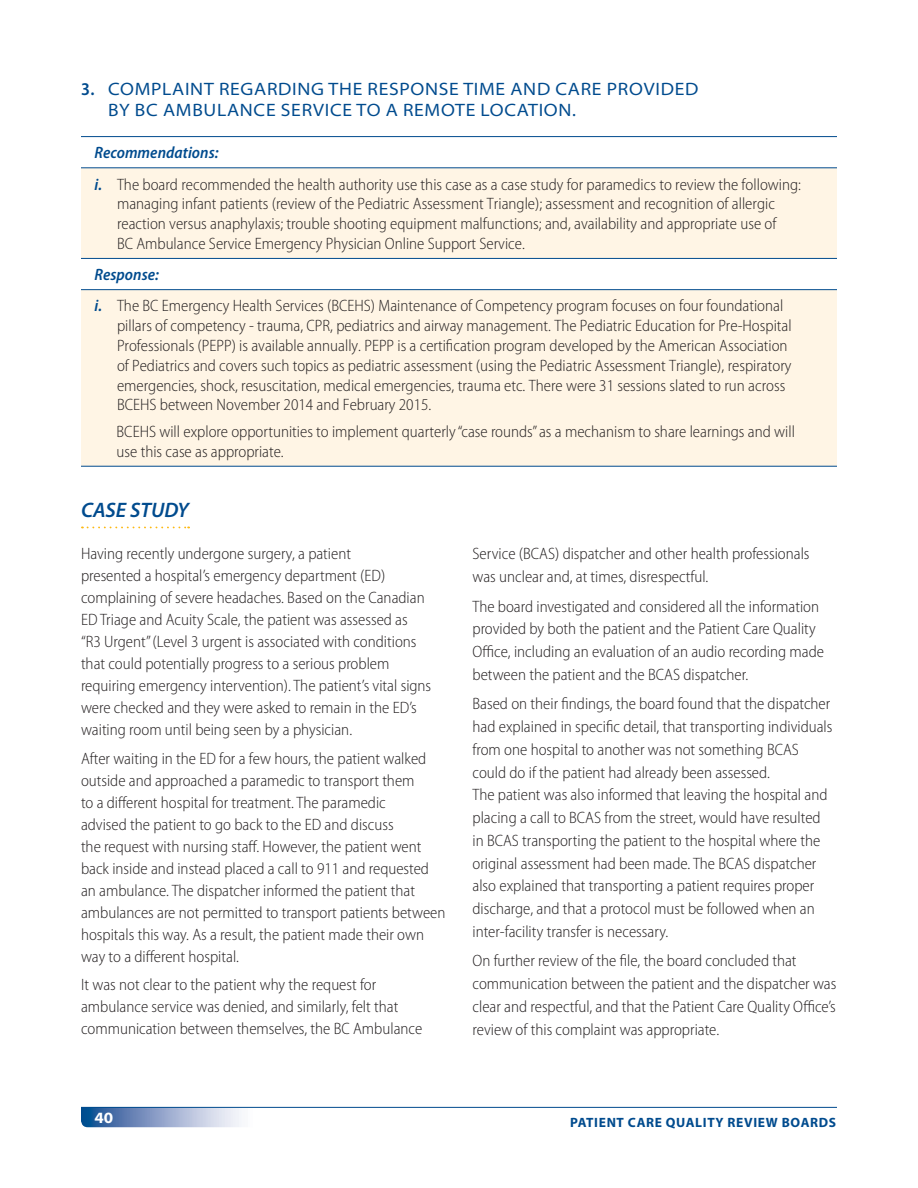
<style>
.page{position:relative;width:918px;height:1188px;background:#fff}
.page>*{position:absolute;margin:0;border:0;box-sizing:border-box;transform-origin:0 0}
.t1{font:italic 600 21px "Myriad Pro";color:#004b8e}
.t2{font:semi-expanded 18px/22px "Myriad Pro";letter-spacing:.04em;color:#004b8e}
.Body_Split_2_Col{font:300 semi-condensed 16.5px/22px "Myriad Pro";color:#231f20}
.Bullets_i_Indent{font:300 semi-condensed 16.5px/19.8px "Myriad Pro";color:#231f20}
.Recommendation_Respo{font:italic 600 semi-condensed 16.5px "Myriad Pro";letter-spacing:.005em;color:#004b8e}
.t3{font:700 semi-expanded 15.75px "Myriad Pro";color:#fff}
.t4{font:700 13.5px "Myriad Pro";letter-spacing:.05em;color:#004b8e}
.s1{font-weight:600;font-stretch:semi-condensed}
.s2{font-weight:600;font-style:italic;color:#004b8e}
</style>
<div class="page">
<svg style="left:82px;top:527px;width:107px;height:1px"></svg>
<svg style="left:81px;top:137px;width:756px;height:1px"></svg>
<svg style="left:81px;top:168px;width:756px;height:298px;background:#fef5e7"></svg>
<hr style="left:81px;top:136px;width:756px;height:1px;background:#004b8e">
<hr style="left:81px;top:167px;width:756px;height:1px;background:#004b8e">
<hr style="left:81px;top:258px;width:756px;height:1px;background:#004b8e">
<hr style="left:81px;top:289px;width:756px;height:1px;background:#004b8e">
<hr style="left:81px;top:466px;width:756px;height:1px;background:#004b8e">
<svg style="left:81px;top:1108px;width:160px;height:19px;background:#8ba2c8"></svg>
<hr style="left:81px;top:1107px;width:756px;height:1px;background:#004b8e">
<p class="t2" style="left:108px;top:78px;width:592px;text-indent:-27px"><span class="s1">3.</span> COMPLAINT REGARDING THE RESPONSE TIME AND CARE PROVIDED<br>BY BC AMBULANCE SERVICE TO A REMOTE LOCATION.</p>
<p class="Recommendation_Respo" style="left:94px;top:144px;width:126px">Recommendations:</p>
<p class="Body_Split_2_Col" style="left:117px;top:175px;width:686px;line-height:19.8px;text-indent:-22px"><span class="s2">i.</span> The board recommended the health authority use this case as a case study for paramedics to review the following: managing infant patients (review of the Pediatric Assessment Triangle); assessment and recognition of allergic reaction versus anaphylaxis; trouble shooting equipment malfunctions; and, availability and appropriate use of<br>BC Ambulance Service Emergency Physician Online Support Service.</p>
<p class="Recommendation_Respo" style="left:94px;top:266px;width:66px">Response:</p>
<p class="Body_Split_2_Col" style="left:117px;top:296px;width:676px;line-height:19.8px;text-indent:-22px"><span class="s2">i.</span> The BC Emergency Health Services (BCEHS) Maintenance of Competency program focuses on four foundational pillars of competency - trauma, CPR, pediatrics and airway management. The Pediatric Education for Pre-Hospital Professionals (PEPP) is available annually. PEPP is a certification program developed by the American Association of Pediatrics and covers such topics as pediatric assessment (using the Pediatric Assessment Triangle), respiratory emergencies, shock, resuscitation, medical emergencies, trauma etc. There were 31 sessions slated to run across BCEHS between November 2014 and February 2015.</p>
<p class="Bullets_i_Indent" style="left:117px;top:422px;width:680px">BCEHS will explore opportunities to implement quarterly “case rounds” as a mechanism to share learnings and will use this case as appropriate.</p>
<h2 class="t1" style="left:81px;top:497px;width:110px">CASE STUDY</h2>
<p class="Body_Split_2_Col" style="left:81px;top:543px;width:352px">Having recently undergone surgery, a patient<br>presented a hospital’s emergency department (ED) complaining of severe headaches. Based on the Canadian ED Triage and Acuity Scale, the patient was assessed as “R3 Urgent” (Level 3 urgent is associated with conditions that could potentially progress to a serious problem requiring emergency intervention). The patient’s vital signs were checked and they were asked to remain in the ED’s waiting room until being seen by a physician.</p>
<p class="Body_Split_2_Col" style="left:81px;top:748px;width:366px">After waiting in the ED for a few hours, the patient walked outside and approached a paramedic to transport them<br>to a different hospital for treatment. The paramedic<br>advised the patient to go back to the ED and discuss<br>the request with nursing staff. However, the patient went back inside and instead placed a call to 911 and requested an ambulance. The dispatcher informed the patient that ambulances are not permitted to transport patients between hospitals this way. As a result, the patient made their own way to a different hospital.</p>
<p class="Body_Split_2_Col" style="left:81px;top:974px;width:343px">It was not clear to the patient why the request for ambulance service was denied, and similarly, felt that communication between themselves, the BC Ambulance</p>
<p class="Body_Split_2_Col" style="left:472px;top:543px;width:339px;line-height:22.8px">Service (BCAS) dispatcher and other health professionals was unclear and, at times, disrespectful.</p>
<p class="Body_Split_2_Col" style="left:472px;top:595px;width:353px;line-height:22.8px">The board investigated and considered all the information provided by both the patient and the Patient Care Quality Office, including an evaluation of an audio recording made between the patient and the BCAS dispatcher.</p>
<p class="Body_Split_2_Col" style="left:472px;top:693px;width:361px;line-height:22.8px">Based on their findings, the board found that the dispatcher had explained in specific detail, that transporting individuals from one hospital to another was not something BCAS could do if the patient had already been assessed.<br>The patient was also informed that leaving the hospital and placing a call to BCAS from the street, would have resulted in BCAS transporting the patient to the hospital where the original assessment had been made. The BCAS dispatcher also explained that transporting a patient requires proper discharge, and that a protocol must be followed when an inter-facility transfer is necessary.</p>
<p class="Body_Split_2_Col" style="left:472px;top:950px;width:365px;line-height:22.8px">On further review of the file, the board concluded that communication between the patient and the dispatcher was clear and respectful, and that the Patient Care Quality Office’s review of this complaint was appropriate.</p>
<p class="t3" style="left:94px;top:1109px;width:20px">40</p>
<p class="t4" style="left:570px;top:1115px;width:268px">PATIENT CARE QUALITY REVIEW BOARDS</p>
</div>
